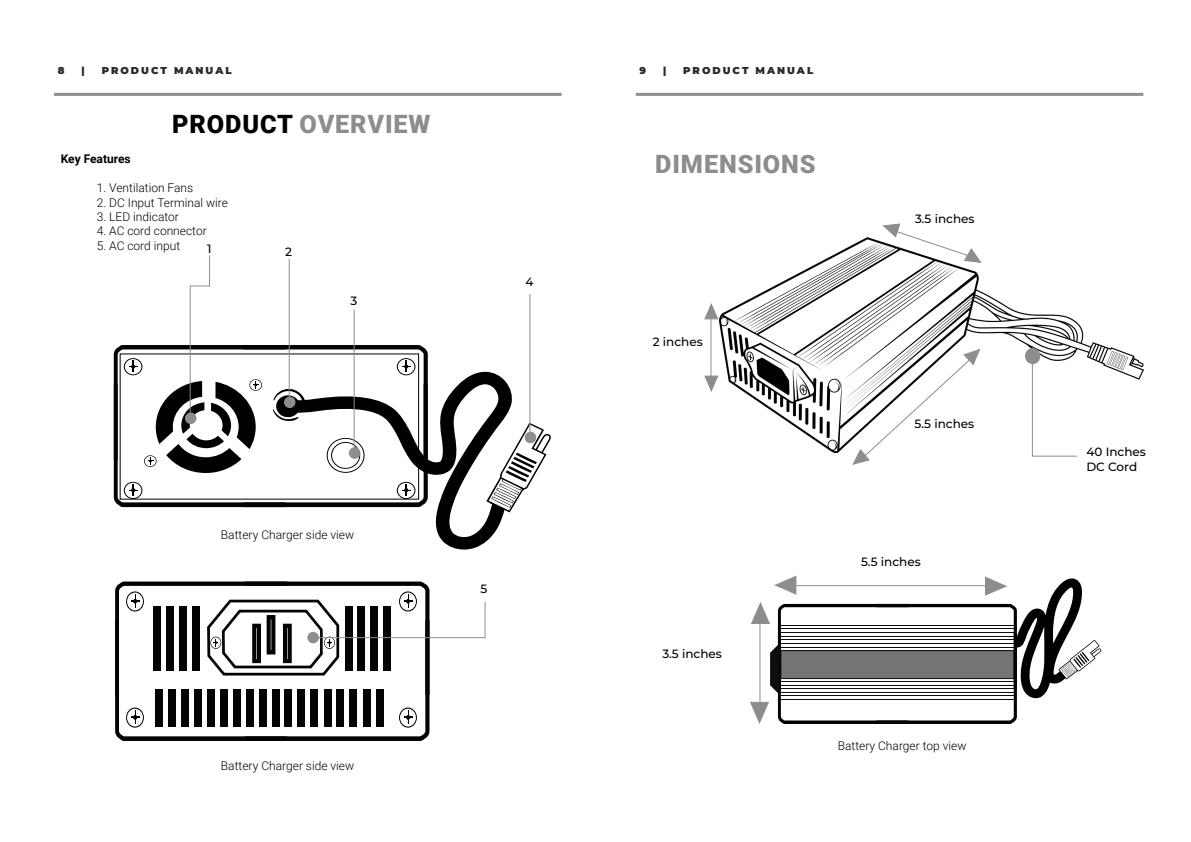
<style>
.page{position:relative;width:1191px;height:842px;background:#fff}
.page>*{position:absolute;margin:0;border:0;box-sizing:border-box;transform-origin:0 0}
.t1{font:900 25.3px "Roboto";letter-spacing:.035em;color:#8d8d8d}
.t2{font:300 12px "Roboto";color:#000}
.t3{font:500 12px/14.4px "Montserrat";color:#000}
.t4{font:700 12px "Roboto";color:#000}
.t5{font:900 10px "Montserrat";letter-spacing:.2em;color:#292a2e}
.s1{color:#000}
</style>
<div class="page">
<hr style="left:54px;top:93px;width:507px;height:3px;background:#8d8d8d">
<hr style="left:636px;top:93px;width:507px;height:3px;background:#8d8d8d">
<svg style="left:1006px;top:92px;width:82px;height:607px"></svg>
<svg style="left:1058px;top:640px;width:43px;height:39px"></svg>
<svg style="left:114px;top:255px;width:437px;height:294px"></svg>
<div style="left:349px;top:448px;width:11px;height:10px;background:#8d8d8d;border-radius:50%"></div>
<div style="left:349px;top:447px;width:11px;height:12px;border:1px solid #8d8d8d;border-radius:50%"></div>
<div style="left:284px;top:397px;width:11px;height:11px;background:#8d8d8d;border-radius:50%"></div>
<div style="left:284px;top:396px;width:11px;height:12px;border:1px solid #8d8d8d;border-radius:50%"></div>
<div style="left:525px;top:432px;width:10px;height:11px;background:#8d8d8d;border-radius:50%"></div>
<div style="left:524px;top:432px;width:12px;height:11px;border:1px solid #8d8d8d;border-radius:50%"></div>
<div style="left:185px;top:413px;width:11px;height:10px;background:#8d8d8d;border-radius:50%"></div>
<div style="left:185px;top:412px;width:11px;height:12px;border:1px solid #8d8d8d;border-radius:50%"></div>
<svg style="left:115px;top:581px;width:371px;height:160px"></svg>
<img style="left:719px;top:238px;width:424px;height:214px">
<svg style="left:852px;top:348px;width:128px;height:117px"></svg>
<svg style="left:882px;top:223px;width:100px;height:41px"></svg>
<hr style="left:789px;top:585px;width:214px;height:1px;background:#8d8d8d">
<hr style="left:710px;top:306px;width:1px;height:74px;background:#8d8d8d">
<svg style="left:774px;top:575px;width:23px;height:20px"></svg>
<svg style="left:984px;top:576px;width:23px;height:20px"></svg>
<svg style="left:750px;top:602px;width:267px;height:122px"></svg>
<svg style="left:704px;top:303px;width:15px;height:17px"></svg>
<svg style="left:704px;top:375px;width:15px;height:17px"></svg>
<svg style="left:1031px;top:356px;width:46px;height:101px"></svg>
<div style="left:1025px;top:349px;width:14px;height:15px;background:#8d8d8d;border-radius:50%"></div>
<div style="left:1025px;top:348px;width:15px;height:16px;border:1px solid #8d8d8d;border-radius:50%"></div>
<p class="t5" style="left:58px;top:62px;width:8px">8</p>
<p class="t5" style="left:81px;top:62px;width:5px">|</p>
<p class="t5" style="left:102px;top:62px;width:131px">PRODUCT MANUAL</p>
<p class="t5" style="left:639px;top:62px;width:8px">9</p>
<p class="t5" style="left:663px;top:62px;width:5px">|</p>
<p class="t5" style="left:683px;top:62px;width:131px">PRODUCT MANUAL</p>
<h1 class="t1" style="left:172px;top:106px;width:260px"><span class="s1">PRODUCT</span> OVERVIEW</h1>
<p class="t4" style="left:61px;top:151px;width:71px">Key Features</p>
<p class="t2" style="left:97px;top:180px;width:98px">1. Ventilation Fans</p>
<p class="t2" style="left:97px;top:194px;width:133px">2. DC Input Terminal wire</p>
<p class="t2" style="left:97px;top:208px;width:84px">3. LED indicator</p>
<p class="t2" style="left:97px;top:223px;width:111px">4. AC cord connector</p>
<p class="t2" style="left:97px;top:237px;width:85px">5. AC cord input</p>
<p class="t3" style="left:207px;top:241px;width:6px">1</p>
<p class="t3" style="left:285px;top:244px;width:8px">2</p>
<p class="t3" style="left:350px;top:293px;width:8px">3</p>
<p class="t3" style="left:525px;top:274px;width:10px">4</p>
<h1 class="t1" style="left:655px;top:147px;width:162px">DIMENSIONS</h1>
<p class="t3" style="left:652px;top:334px;width:52px">2 inches</p>
<p class="t3" style="left:915px;top:211px;width:61px">3.5 inches</p>
<p class="t3" style="left:914px;top:416px;width:61px">5.5 inches</p>
<p class="t2" style="left:221px;top:526px;width:135px">Battery Charger side view</p>
<p class="t2" style="left:221px;top:757px;width:135px">Battery Charger side view</p>
<p class="t3" style="left:480px;top:581px;width:8px">5</p>
<p class="t3" style="left:662px;top:646px;width:61px">3.5 inches</p>
<p class="t3" style="left:861px;top:554px;width:61px">5.5 inches</p>
<p class="t2" style="left:837px;top:737px;width:130px">Battery Charger top view</p>
<p class="t3" style="left:1086px;top:444px;width:61px">40 Inches<br>DC Cord</p>
</div>
